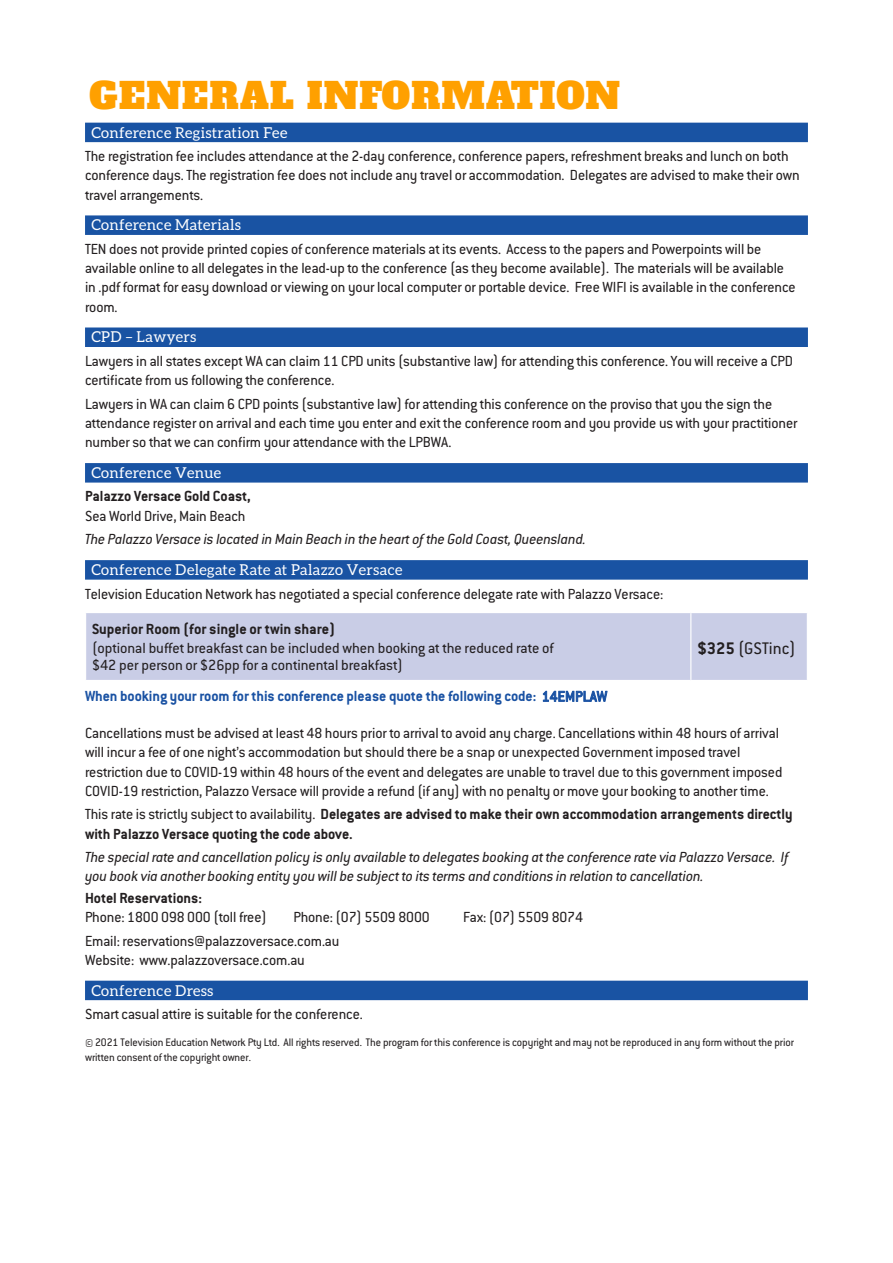
<style>
.page{position:relative;width:893px;height:1263px;background:#fff}
.page>*{position:absolute;margin:0;border:0;box-sizing:border-box;transform-origin:0 0}
.day_header{font:36px "Alfa Slab One";letter-spacing:.03em;color:#ffa000}
.talkinform{font:18.45px "Conduit";color:#231f20}
.gen_info{font:16.05px/19.2px "Conduit";letter-spacing:-.005em;color:#231f20}
.gen_info-2{font:italic 16.05px/19.2px "Conduit";letter-spacing:-.005em;color:#231f20}
.gen_info-3{font:700 16.05px/19.2px "Conduit";letter-spacing:-.005em;color:#231f20}
.talkinform-2{font:16.05px/16.4px "Conduit";color:#231f20}
.gen_info-4{font:700 16.05px "Conduit";letter-spacing:-.005em;color:#1a52a3}
.talkinform-3{font:700 16.05px "Conduit";color:#231f20}
.subhead3{font:15px "Aleo";letter-spacing:.02em;color:#fff}
.gen_info-5{font:12px/14.4px "Conduit";letter-spacing:-.005em;color:#231f20}
.s1{font-weight:400}
.s2{font-weight:700}
.s3{font-family:"Conduit ITC";font-weight:400}
</style>
<div class="page">
<div style="left:85px;top:123px;width:723px;height:19px;background:#1953a3"></div>
<div style="left:85px;top:215px;width:723px;height:20px;background:#1953a3"></div>
<div style="left:85px;top:327px;width:723px;height:20px;background:#1953a3"></div>
<div style="left:85px;top:463px;width:723px;height:20px;background:#1953a3"></div>
<div style="left:85px;top:560px;width:723px;height:20px;background:#1953a3"></div>
<div style="left:85px;top:981px;width:723px;height:19px;background:#1953a3"></div>
<div style="left:86px;top:613px;width:721px;height:67px;background:#c9cde6"></div>
<hr style="left:690px;top:613px;width:1px;height:67px;background:#fff">
<p class="day_header" style="left:89px;top:72px;width:61px">GENER</p>
<p class="day_header" style="left:240px;top:72px;width:98px">AL INFORM</p>
<p class="day_header" style="left:486px;top:72px;width:82px">ATION</p>
<p class="subhead3" style="left:91px;top:124px;width:198px">Conference Registration Fee</p>
<p class="gen_info" style="left:85px;top:146px;width:716px">The registration fee includes attendance at the 2-day conference, conference papers, refreshment breaks and lunch on both conference days. The registration fee does not include any travel or accommodation. Delegates are advised to make their own travel arrangements.</p>
<p class="subhead3" style="left:91px;top:217px;width:151px">Conference Materials</p>
<p class="gen_info" style="left:85px;top:239px;width:712px">TEN does not provide printed copies of conference materials at its events. Access to the papers and Powerpoints will be available online to all delegates in the lead-up to the conference (as they become available). The materials will be available in .pdf format for easy download or viewing on your local computer or portable device. Free WIFI is available in the conference room.</p>
<p class="subhead3" style="left:91px;top:329px;width:11px">CPD</p>
<p class="subhead3" style="left:125px;top:329px;width:72px">– Lawyers</p>
<p class="gen_info" style="left:85px;top:351px;width:709px">Lawyers in all states except WA can claim 11 CPD units (substantive law) for attending this conference. You will receive a CPD certificate from us following the conference.</p>
<p class="gen_info" style="left:85px;top:394px;width:714px">Lawyers in WA can claim 6 CPD points (substantive law) for attending this conference on the proviso that you the sign the attendance register on arrival and each time you enter and exit the conference room and you provide us with your practitioner number so that we can confirm your attendance with the LPBWA.</p>
<p class="subhead3" style="left:91px;top:464px;width:131px">Conference Venue</p>
<p class="gen_info-3" style="left:85px;top:487px;width:167px">Palazzo Versace Gold Coast,<br><span class="s1">Sea World Drive, Main Beach</span></p>
<p class="gen_info-2" style="left:85px;top:529px;width:503px">The Palazzo Versace is located in Main Beach in the heart of the Gold Coast, Queensland.</p>
<p class="subhead3" style="left:91px;top:561px;width:313px">Conference Delegate Rate at Palazzo Versace</p>
<p class="gen_info" style="left:85px;top:583px;width:580px">Television Education Network has negotiated a special conference delegate rate with Palazzo Versace:</p>
<p class="talkinform-3" style="left:92px;top:619px;width:244px">Superior Room (for single or twin share)</p>
<p class="talkinform-2" style="left:92px;top:640px;width:463px">(optional buffet breakfast can be included when booking at the reduced rate of $42 per person or $26pp for a continental breakfast)</p>
<p class="talkinform" style="left:697px;top:637px;width:100px"><span class="s2">$325</span> (GSTinc)</p>
<p class="gen_info-4" style="left:85px;top:687px;width:524px">When booking your room for this conference please quote the following code: <span class="s3">14EMPLAW</span></p>
<p class="gen_info" style="left:85px;top:723px;width:699px">Cancellations must be advised at least 48 hours prior to arrival to avoid any charge. Cancellations within 48 hours of arrival will incur a fee of one night’s accommodation but should there be a snap or unexpected Government imposed travel restriction due to COVID-19 within 48 hours of the event and delegates are unable to travel due to this government imposed COVID-19 restriction, Palazzo Versace will provide a refund (if any) with no penalty or move your booking to another time.</p>
<p class="gen_info-3" style="left:85px;top:804px;width:709px"><span class="s1">This rate is strictly subject to availability.</span> Delegates are advised to make their own accommodation arrangements directly with Palazzo Versace quoting the code above.</p>
<p class="gen_info-2" style="left:85px;top:847px;width:705px">The special rate and cancellation policy is only available to delegates booking at the conference rate via Palazzo Versace. If you book via another booking entity you will be subject to its terms and conditions in relation to cancellation.</p>
<p class="gen_info" style="left:85px;top:888px;width:183px"><span class="s2">Hotel Reservations:<br></span>Phone: 1800 098 000 (toll free)</p>
<p class="gen_info" style="left:293px;top:907px;width:138px">Phone: (07) 5509 8000</p>
<p class="gen_info" style="left:463px;top:907px;width:121px">Fax: (07) 5509 8074</p>
<p class="gen_info" style="left:85px;top:930px;width:256px">Email: reservations@palazzoversace.com.au<br>Website: www.palazzoversace.com.au</p>
<p class="subhead3" style="left:91px;top:982px;width:124px">Conference Dress</p>
<p class="gen_info" style="left:85px;top:1004px;width:279px">Smart casual attire is suitable for the conference.</p>
<p class="gen_info-5" style="left:85px;top:1035px;width:710px">© 2021 Television Education Network Pty Ltd. All rights reserved. The program for this conference is copyright and may not be reproduced in any form without the prior written consent of the copyright owner.</p>
</div>
